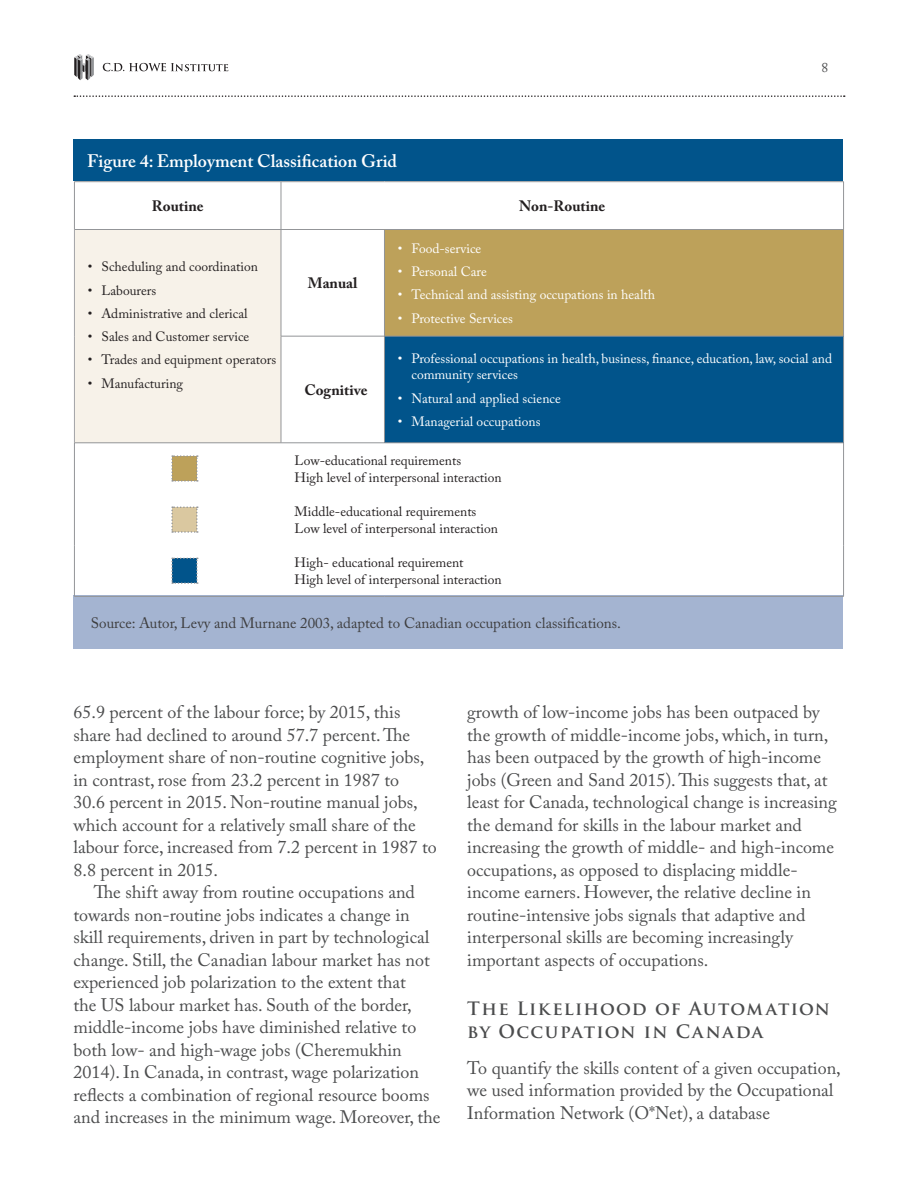
<style>
.page{position:relative;width:918px;height:1188px;background:#fff}
.page>*{position:absolute;margin:0;border:0;box-sizing:border-box;transform-origin:0 0}
.Body_Copy{font:18px/22.5px "Adobe Caslon Pro";color:#4b4c4d}
.Level_One_Head{font:700 18px/22.5px "Trajan Pro";letter-spacing:.065em;color:#4b4c4d}
.Table_Header{font:600 18px "Adobe Caslon Pro";color:#fff}
.foot_note_2{font:15px "Adobe Caslon Pro";color:#3e3e3f}
.table_body_level_1{font:700 15px "Adobe Caslon Pro";color:#231f20}
.table_list{font:13.5px/16.5px "Adobe Caslon Pro";color:#fff}
.table_body{font:13.5px "Adobe Caslon Pro";color:#231f20}
.table_list-2{font:13.5px "Adobe Caslon Pro";color:#231f20}
.t1{font:13.5px "Adobe Caslon Pro";color:#4b4c4d}
</style>
<div class="page">
<svg style="left:74px;top:95px;width:771px;height:2px"></svg>
<svg style="left:74px;top:54px;width:20px;height:26px"></svg>
<svg style="left:103px;top:63px;width:125px;height:8px"></svg>
<div style="left:74px;top:140px;width:769px;height:42px;background:#01548b"></div>
<div style="left:74px;top:596px;width:769px;height:53px;background:#a4b4d1"></div>
<div style="left:74px;top:230px;width:207px;height:213px;background:#f7f2e9"></div>
<div style="left:384px;top:230px;width:460px;height:106px;background:#bda15a"></div>
<div style="left:384px;top:336px;width:460px;height:107px;background:#01548b"></div>
<hr style="left:74px;top:181px;width:207px;height:1px;background:#939598">
<hr style="left:281px;top:181px;width:103px;height:1px;background:#939598">
<hr style="left:281px;top:182px;width:1px;height:47px;background:#939598">
<hr style="left:384px;top:181px;width:460px;height:1px;background:#939598">
<hr style="left:843px;top:182px;width:1px;height:47px;background:#939598">
<hr style="left:74px;top:229px;width:207px;height:1px;background:#939598">
<hr style="left:281px;top:229px;width:103px;height:1px;background:#939598">
<hr style="left:281px;top:230px;width:1px;height:106px;background:#939598">
<hr style="left:384px;top:229px;width:460px;height:1px;background:#939598">
<hr style="left:384px;top:230px;width:1px;height:106px;background:#939598">
<hr style="left:843px;top:230px;width:1px;height:106px;background:#939598">
<hr style="left:281px;top:336px;width:103px;height:1px;background:#939598">
<hr style="left:281px;top:336px;width:1px;height:107px;background:#939598">
<hr style="left:384px;top:336px;width:460px;height:1px;background:#939598">
<hr style="left:384px;top:336px;width:1px;height:107px;background:#939598">
<hr style="left:843px;top:336px;width:1px;height:107px;background:#939598">
<hr style="left:74px;top:182px;width:1px;height:47px;background:#939598">
<hr style="left:74px;top:230px;width:1px;height:106px;background:#a3a4a8">
<hr style="left:74px;top:336px;width:1px;height:107px;background:#a3a4a8">
<hr style="left:74px;top:443px;width:207px;height:1px;background:#939598">
<hr style="left:74px;top:443px;width:1px;height:51px;background:#939598">
<hr style="left:281px;top:443px;width:103px;height:1px;background:#939598">
<hr style="left:384px;top:443px;width:460px;height:1px;background:#939598">
<hr style="left:843px;top:443px;width:1px;height:51px;background:#939598">
<hr style="left:74px;top:494px;width:1px;height:51px;background:#939598">
<hr style="left:843px;top:494px;width:1px;height:51px;background:#939598">
<hr style="left:74px;top:545px;width:1px;height:51px;background:#939598">
<hr style="left:843px;top:545px;width:1px;height:51px;background:#939598">
<hr style="left:74px;top:596px;width:207px;height:1px;background:#939598">
<hr style="left:281px;top:596px;width:103px;height:1px;background:#939598">
<hr style="left:384px;top:596px;width:460px;height:1px;background:#939598">
<svg style="left:171px;top:455px;width:27px;height:27px"></svg>
<svg style="left:171px;top:506px;width:27px;height:27px"></svg>
<svg style="left:171px;top:558px;width:27px;height:26px"></svg>
<p class="Table_Header" style="left:87px;top:150px;width:312px">Figure 4: Employment Classification Grid</p>
<p class="table_body_level_1" style="left:152px;top:197px;width:53px">Routine</p>
<p class="table_body_level_1" style="left:519px;top:197px;width:88px">Non-Routine</p>
<p class="t1" style="left:821px;top:59px;width:8px">8</p>
<p class="table_list-2" style="left:88px;top:259px;width:172px">• Scheduling and coordination</p>
<p class="table_list-2" style="left:88px;top:282px;width:70px">• Labourers</p>
<p class="table_list-2" style="left:88px;top:305px;width:161px">• Administrative and clerical</p>
<p class="table_list-2" style="left:88px;top:329px;width:163px">• Sales and Customer service</p>
<p class="table_list-2" style="left:88px;top:352px;width:190px">• Trades and equipment operators</p>
<p class="table_list-2" style="left:88px;top:375px;width:97px">• Manufacturing</p>
<p class="table_body_level_1" style="left:308px;top:274px;width:51px">Manual</p>
<p class="table_list" style="left:398px;top:240px;width:85px">• Food-service</p>
<p class="table_list" style="left:398px;top:263px;width:90px">• Personal Care</p>
<p class="table_list" style="left:398px;top:287px;width:259px">• Technical and assisting occupations in health</p>
<p class="table_list" style="left:398px;top:310px;width:117px">• Protective Services</p>
<p class="table_list" style="left:411px;top:350px;width:422px;text-indent:-14px">• Professional occupations in health, business, finance, education, law, social and community services</p>
<p class="table_list" style="left:398px;top:390px;width:164px">• Natural and applied science</p>
<p class="table_list" style="left:398px;top:413px;width:144px">• Managerial occupations</p>
<p class="table_body" style="left:294px;top:453px;width:168px">Low-educational requirements</p>
<p class="table_body" style="left:294px;top:469px;width:209px">High level of interpersonal interaction</p>
<p class="table_body" style="left:294px;top:504px;width:183px">Middle-educational requirements</p>
<p class="table_body" style="left:294px;top:520px;width:205px">Low level of interpersonal interaction</p>
<p class="table_body" style="left:294px;top:555px;width:171px">High- educational requirement</p>
<p class="table_body" style="left:294px;top:571px;width:209px">High level of interpersonal interaction</p>
<p class="table_body_level_1" style="left:304px;top:381px;width:65px">Cognitive</p>
<p class="foot_note_2" style="left:91px;top:614px;width:532px">Source: Autor, Levy and Murnane 2003, adapted to Canadian occupation classifications.</p>
<p class="Body_Copy" style="left:74px;top:701px;width:365px">65.9 percent of the labour force; by 2015, this share had declined to around 57.7 percent. The employment share of non-routine cognitive jobs, in contrast, rose from 23.2 percent in 1987 to<br>30.6 percent in 2015. Non-routine manual jobs, which account for a relatively small share of the labour force, increased from 7.2 percent in 1987 to 8.8 percent in 2015.</p>
<p class="Body_Copy" style="left:74px;top:881px;width:368px;text-indent:20px">The shift away from routine occupations and towards non-routine jobs indicates a change in skill requirements, driven in part by technological change. Still, the Canadian labour market has not experienced job polarization to the extent that<br>the US labour market has. South of the border, middle-income jobs have diminished relative to both low- and high-wage jobs (Cheremukhin 2014). In Canada, in contrast, wage polarization reflects a combination of regional resource booms and increases in the minimum wage. Moreover, the</p>
<p class="Body_Copy" style="left:467px;top:701px;width:371px">growth of low-income jobs has been outpaced by the growth of middle-income jobs, which, in turn, has been outpaced by the growth of high-income jobs (Green and Sand 2015). This suggests that, at least for Canada, technological change is increasing the demand for skills in the labour market and increasing the growth of middle- and high-income occupations, as opposed to displacing middle&shy;income earners. However, the relative decline in routine-intensive jobs signals that adaptive and interpersonal skills are becoming increasingly important aspects of occupations.</p>
<p class="Level_One_Head" style="left:467px;top:998px;width:364px">The Likelihood of Automation by Occupation in Canada</p>
<p class="Body_Copy" style="left:467px;top:1056px;width:375px">To quantify the skills content of a given occupation, we used information provided by the Occupational<br>Information Network (O*Net), a database</p>
</div>
